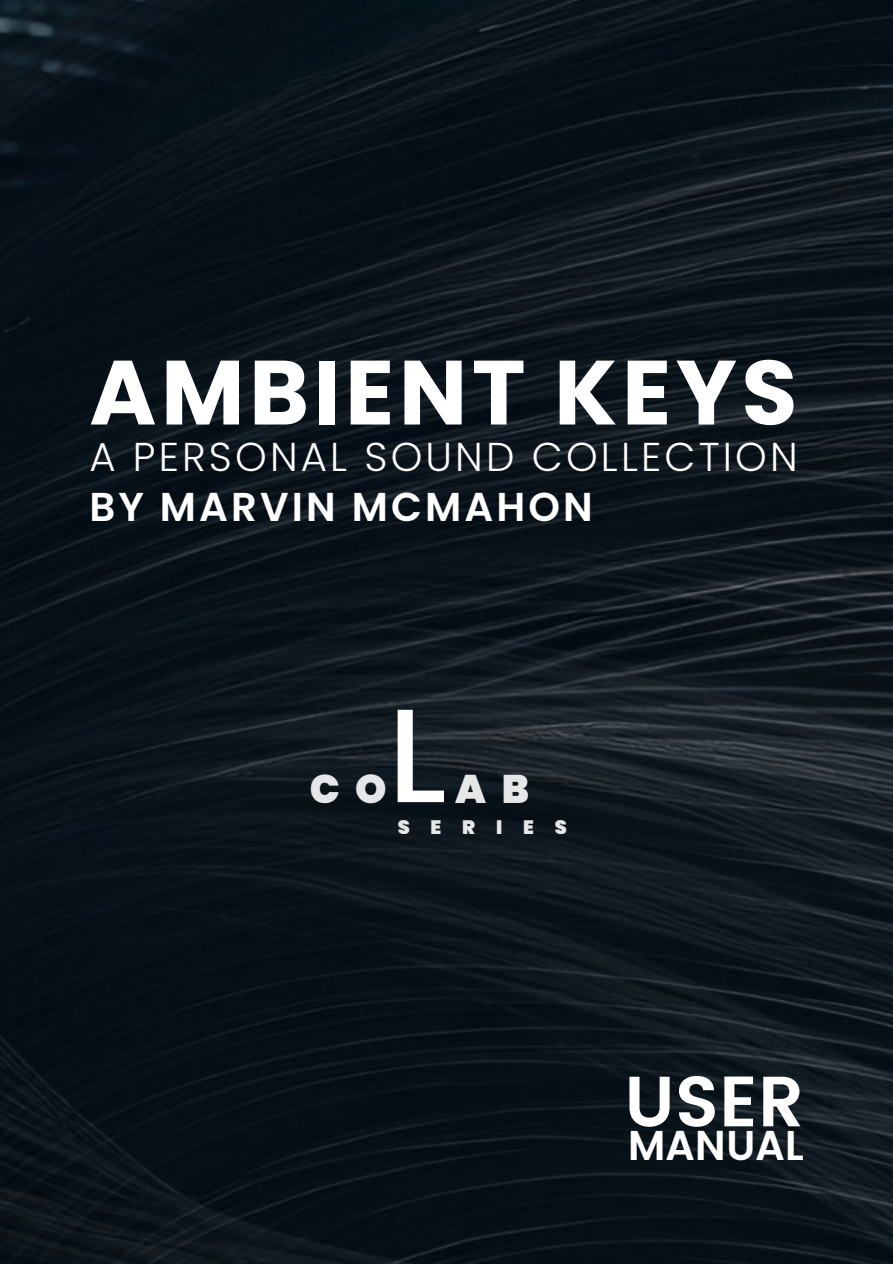
<style>
.page{position:relative;width:893px;height:1264px;background:#fff}
.page>*{position:absolute;margin:0;border:0;box-sizing:border-box;transform-origin:0 0}
.t1{font:500 132.75px "Poppins";color:#fff}
.t2{font:700 90.9px "Poppins";letter-spacing:.05em;color:#fff}
.t3{font:600 71.1px "Poppins";color:#fff}
.t4{font:600 41.55px "Poppins";color:#fff}
.t5{font:300 40.2px "Poppins";letter-spacing:.08em;color:#fff}
.t6{font:600 40.2px "Poppins";letter-spacing:.08em;color:#fff}
.t7{font:900 39.9px "Poppins";color:#fff}
.t8{font:900 19.35px "Poppins";letter-spacing:1.075em;color:#fff}
</style>
<div class="page">
<img style="left:0;top:0;width:892px;height:1263px">
<h4 class="t2" style="left:89px;top:329px;width:709px">AMBIENT KEYS</h4>
<h3 class="t5" style="left:89px;top:428px;width:709px">A PERSONAL SOUND COLLECTION</h3>
<p class="t6" style="left:89px;top:478px;width:505px">BY MARVIN MCMAHON</p>
<p class="t7" style="left:309px;top:761px;width:79px">C O</p>
<h3 class="t1" style="left:387px;top:678px;width:60px">L</h3>
<p class="t7" style="left:455px;top:761px;width:75px">A B</p>
<p class="t8" style="left:397px;top:813px;width:171px">SERIES</p>
<p class="t3" style="left:624px;top:1060px;width:181px">USER</p>
<h1 class="t4" style="left:627px;top:1121px;width:178px">MANUAL</h1>
</div>
